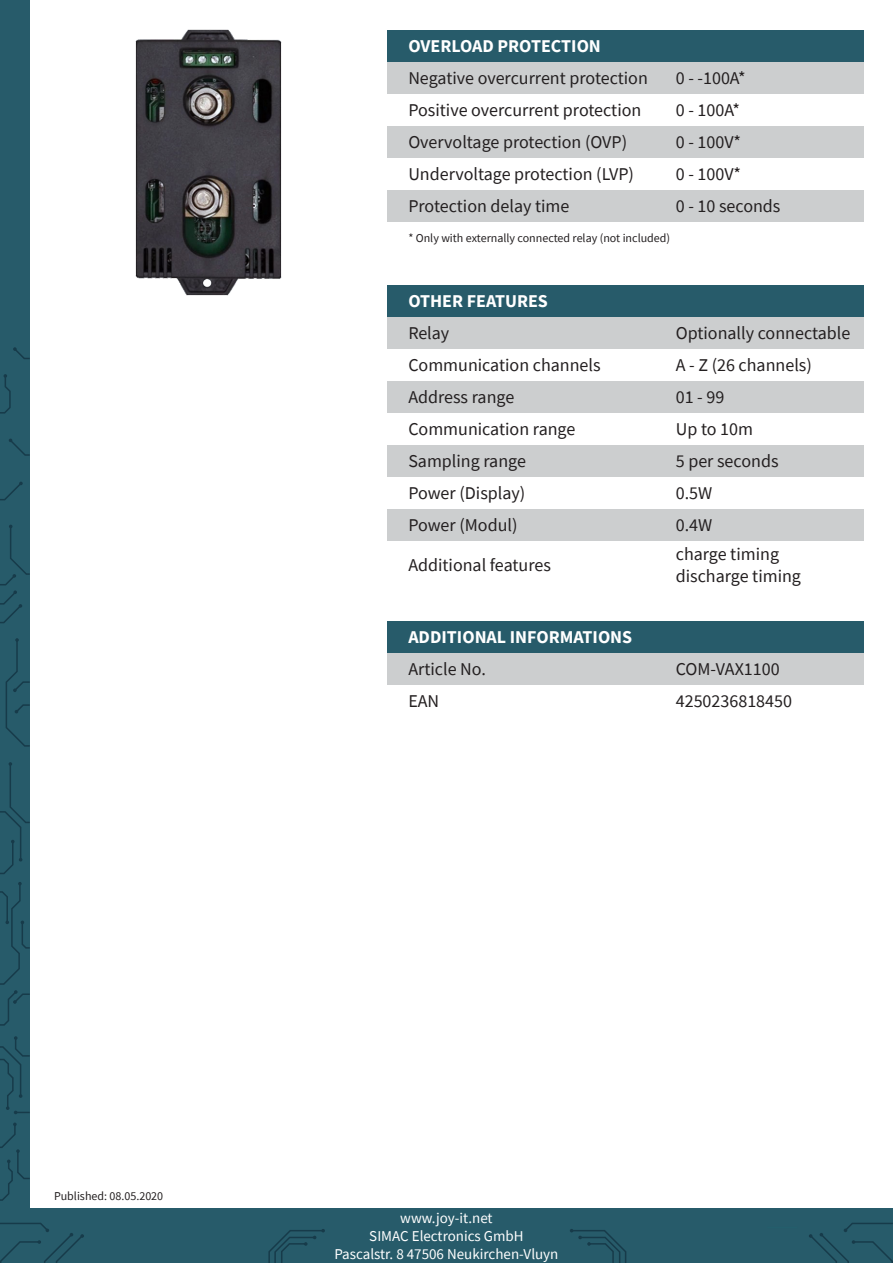
<style>
.page{position:relative;width:893px;height:1263px;background:#fff}
.page>*{position:absolute;margin:0;border:0;box-sizing:border-box;transform-origin:0 0}
.t1{font:18px "Source Sans Pro";color:#231f20}
.t2{font:700 18px "Source Sans Pro";color:#fff}
.t3{font:15px "Source Sans Pro";color:#fff}
.t4{font:12px "Source Sans Pro";color:#231f20}
</style>
<div class="page">
<div style="left:387px;top:62px;width:476px;height:32px;background:#cccecf"></div>
<div style="left:0;top:0;width:30px;height:1209px;background:#275b6a"></div>
<div style="left:0;top:1209px;width:893px;height:54px;background:#275b6a"></div>
<div style="left:387px;top:30px;width:476px;height:32px;background:#275b6a"></div>
<div style="left:387px;top:285px;width:476px;height:32px;background:#275b6a"></div>
<svg style="left:268px;top:1229px;width:57px;height:34px"></svg>
<svg style="left:570px;top:1229px;width:57px;height:34px"></svg>
<svg style="left:0;top:1223px;width:84px;height:40px"></svg>
<svg style="left:809px;top:1223px;width:84px;height:40px"></svg>
<svg style="left:0;top:1122px;width:30px;height:79px"></svg>
<svg style="left:0;top:1036px;width:30px;height:78px"></svg>
<svg style="left:0;top:882px;width:30px;height:144px"></svg>
<svg style="left:0;top:762px;width:30px;height:112px"></svg>
<svg style="left:5px;top:638px;width:25px;height:109px"></svg>
<svg style="left:0;top:525px;width:30px;height:99px"></svg>
<svg style="left:0;top:482px;width:23px;height:19px"></svg>
<svg style="left:9px;top:438px;width:21px;height:18px"></svg>
<svg style="left:0;top:374px;width:11px;height:40px"></svg>
<svg style="left:13px;top:347px;width:17px;height:12px"></svg>
<div style="left:387px;top:653px;width:476px;height:32px;background:#cccecf"></div>
<div style="left:387px;top:621px;width:476px;height:32px;background:#275b6a"></div>
<div style="left:387px;top:317px;width:476px;height:32px;background:#cccecf"></div>
<div style="left:387px;top:381px;width:476px;height:32px;background:#cccecf"></div>
<div style="left:387px;top:126px;width:476px;height:32px;background:#cccecf"></div>
<div style="left:387px;top:445px;width:476px;height:32px;background:#cccecf"></div>
<div style="left:387px;top:509px;width:476px;height:32px;background:#cccecf"></div>
<div style="left:387px;top:190px;width:476px;height:32px;background:#cccecf"></div>
<img style="left:135px;top:30px;width:146px;height:265px">
<p class="t2" style="left:408px;top:34px;width:194px">OVERLOAD PROTECTION</p>
<p class="t1" style="left:408px;top:66px;width:241px">Negative overcurrent protection</p>
<p class="t1" style="left:676px;top:66px;width:71px">0 - -100A*</p>
<p class="t1" style="left:408px;top:98px;width:235px">Positive overcurrent protection</p>
<p class="t1" style="left:676px;top:98px;width:66px">0 - 100A*</p>
<p class="t1" style="left:408px;top:130px;width:220px">Overvoltage protection (OVP)</p>
<p class="t1" style="left:676px;top:130px;width:67px">0 - 100V*</p>
<p class="t1" style="left:408px;top:162px;width:227px">Undervoltage protection (LVP)</p>
<p class="t1" style="left:676px;top:162px;width:67px">0 - 100V*</p>
<p class="t1" style="left:408px;top:194px;width:163px">Protection delay time</p>
<p class="t1" style="left:676px;top:194px;width:106px">0 - 10 seconds</p>
<p class="t4" style="left:408px;top:230px;width:263px">* Only with externally connected relay (not included)</p>
<p class="t2" style="left:408px;top:289px;width:141px">OTHER FEATURES</p>
<p class="t1" style="left:408px;top:322px;width:43px">Relay</p>
<p class="t1" style="left:676px;top:322px;width:176px">Optionally connectable</p>
<p class="t1" style="left:408px;top:354px;width:194px">Communication channels</p>
<p class="t1" style="left:676px;top:354px;width:138px">A - Z (26 channels)</p>
<p class="t1" style="left:408px;top:386px;width:107px">Address range</p>
<p class="t1" style="left:676px;top:386px;width:50px">01 - 99</p>
<p class="t1" style="left:408px;top:418px;width:168px">Communication range</p>
<p class="t1" style="left:676px;top:418px;width:79px">Up to 10m</p>
<p class="t1" style="left:408px;top:450px;width:119px">Sampling range</p>
<p class="t1" style="left:676px;top:450px;width:104px">5 per seconds</p>
<p class="t1" style="left:408px;top:481px;width:119px">Power (Display)</p>
<p class="t1" style="left:676px;top:481px;width:38px">0.5W</p>
<p class="t1" style="left:408px;top:513px;width:111px">Power (Modul)</p>
<p class="t1" style="left:676px;top:513px;width:38px">0.4W</p>
<p class="t1" style="left:408px;top:553px;width:144px">Additional features</p>
<p class="t1" style="left:676px;top:543px;width:105px">charge timing</p>
<p class="t1" style="left:676px;top:564px;width:127px">discharge timing</p>
<p class="t2" style="left:408px;top:625px;width:225px">ADDITIONAL INFORMATIONS</p>
<p class="t1" style="left:408px;top:657px;width:79px">Article No.</p>
<p class="t1" style="left:676px;top:657px;width:105px">COM-VAX1100</p>
<p class="t1" style="left:408px;top:689px;width:32px">EAN</p>
<p class="t1" style="left:676px;top:689px;width:118px">4250236818450</p>
<p class="t4" style="left:54px;top:1188px;width:111px">Published: 08.05.2020</p>
<p class="t3" style="left:400px;top:1208px;width:94px">www.joy-it.net</p>
<p class="t3" style="left:369px;top:1226px;width:156px">SIMAC Electronics GmbH</p>
<p class="t3" style="left:334px;top:1244px;width:226px">Pascalstr. 8 47506 Neukirchen-Vluyn</p>
</div>
